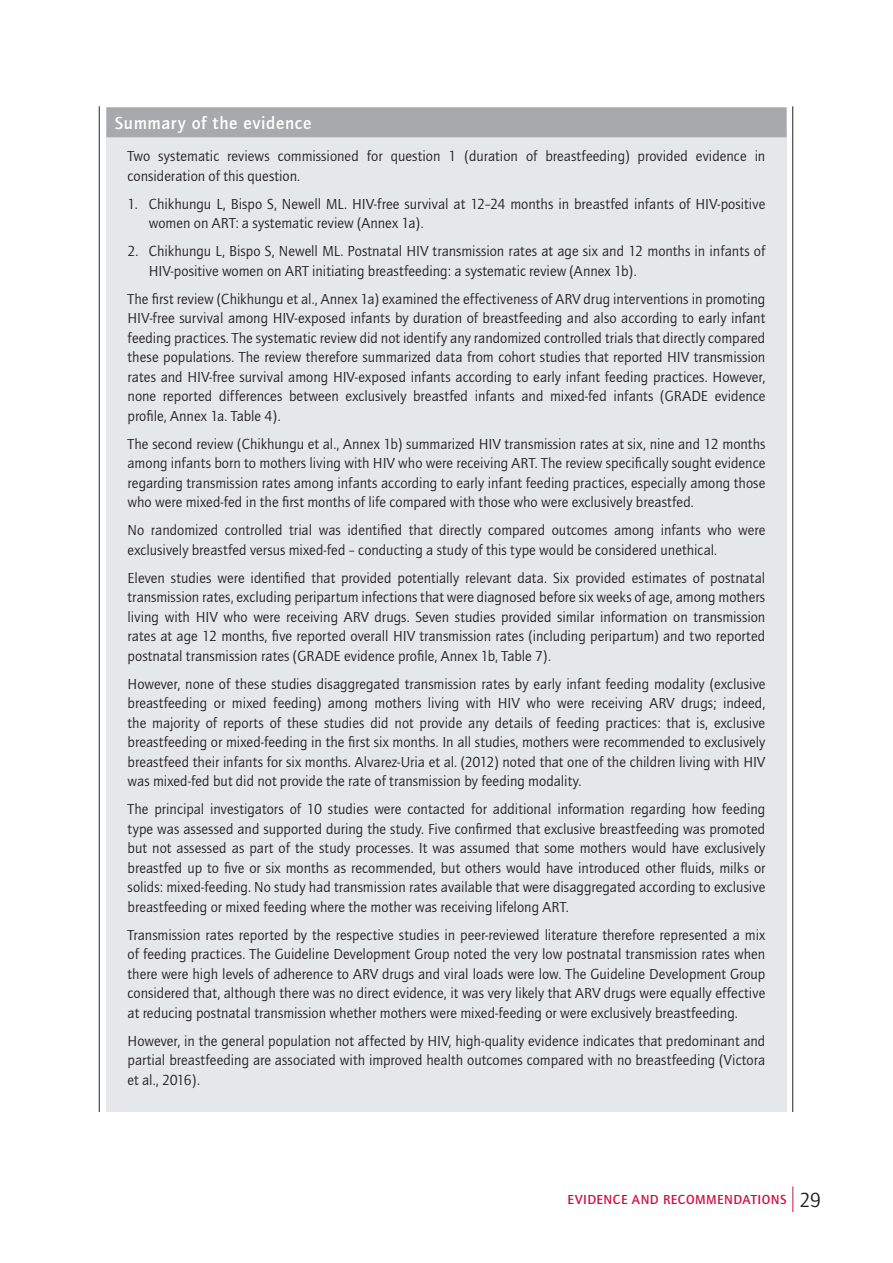
<style>
.page{position:relative;width:893px;height:1263px;background:#fff}
.page>*{position:absolute;margin:0;border:0;box-sizing:border-box;transform-origin:0 0}
.t1{font:700 18px "Quay Itc T";letter-spacing:.03em;color:#fff}
.t2{font:15px/19.5px "Quay Itc T";color:#231f20;text-align:justify}
.t3{font:700 13.5px "Quay Itc T";letter-spacing:.035em;color:#d20d44}
.s1{font-weight:400;font-size:21px;color:#231f20}
</style>
<div class="page">
<svg style="left:792px;top:1186px;width:1px;height:26px"></svg>
<div style="left:106px;top:134px;width:681px;height:978px;background:#e6e7e9"></div>
<hr style="left:99px;top:106px;width:1px;height:1006px;background:#231f20">
<hr style="left:792px;top:106px;width:1px;height:1006px;background:#231f20">
<div style="left:106px;top:107px;width:681px;height:30px;background:#a8a9ad"></div>
<p class="t1" style="left:115px;top:112px;width:198px">Summary of the evidence</p>
<p class="t2" style="left:128px;top:146px;width:639px">Two systematic reviews commissioned for question 1 (duration of breastfeeding) provided evidence in consideration of this question.</p>
<p class="t2" style="left:149px;top:194px;width:618px;text-indent:-21px">1. Chikhungu L, Bispo S, Newell ML. HIV-free survival at 12–24 months in breastfed infants of HIV-positive women on ART: a systematic review (Annex 1a).</p>
<p class="t2" style="left:149px;top:241px;width:618px;text-indent:-21px">2. Chikhungu L, Bispo S, Newell ML. Postnatal HIV transmission rates at age six and 12 months in infants of<br>HIV-positive women on ART initiating breastfeeding: a systematic review (Annex 1b).</p>
<p class="t2" style="left:128px;top:289px;width:639px">The first review (Chikhungu et al., Annex 1a) examined the effectiveness of ARV drug interventions in promoting HIV-free survival among HIV-exposed infants by duration of breastfeeding and also according to early infant feeding practices. The systematic review did not identify any randomized controlled trials that directly compared these populations. The review therefore summarized data from cohort studies that reported HIV transmission rates and HIV-free survival among HIV-exposed infants according to early infant feeding practices. However, none reported differences between exclusively breastfed infants and mixed-fed infants (GRADE evidence profile, Annex 1a. Table 4).</p>
<p class="t2" style="left:128px;top:434px;width:639px">The second review (Chikhungu et al., Annex 1b) summarized HIV transmission rates at six, nine and 12 months among infants born to mothers living with HIV who were receiving ART. The review specifically sought evidence regarding transmission rates among infants according to early infant feeding practices, especially among those who were mixed-fed in the first months of life compared with those who were exclusively breastfed.</p>
<p class="t2" style="left:128px;top:520px;width:639px">No randomized controlled trial was identified that directly compared outcomes among infants who were exclusively breastfed versus mixed-fed – conducting a study of this type would be considered unethical.</p>
<p class="t2" style="left:128px;top:568px;width:639px">Eleven studies were identified that provided potentially relevant data. Six provided estimates of postnatal transmission rates, excluding peripartum infections that were diagnosed before six weeks of age, among mothers living with HIV who were receiving ARV drugs. Seven studies provided similar information on transmission rates at age 12 months, five reported overall HIV transmission rates (including peripartum) and two reported postnatal transmission rates (GRADE evidence profile, Annex 1b, Table 7).</p>
<p class="t2" style="left:128px;top:674px;width:639px">However, none of these studies disaggregated transmission rates by early infant feeding modality (exclusive breastfeeding or mixed feeding) among mothers living with HIV who were receiving ARV drugs; indeed, the majority of reports of these studies did not provide any details of feeding practices: that is, exclusive breastfeeding or mixed-feeding in the first six months. In all studies, mothers were recommended to exclusively breastfeed their infants for six months. Alvarez-Uria et al. (2012) noted that one of the children living with HIV was mixed-fed but did not provide the rate of transmission by feeding modality.</p>
<p class="t2" style="left:128px;top:799px;width:639px">The principal investigators of 10 studies were contacted for additional information regarding how feeding type was assessed and supported during the study. Five confirmed that exclusive breastfeeding was promoted but not assessed as part of the study processes. It was assumed that some mothers would have exclusively breastfed up to five or six months as recommended, but others would have introduced other fluids, milks or solids: mixed-feeding. No study had transmission rates available that were disaggregated according to exclusive breastfeeding or mixed feeding where the mother was receiving lifelong ART.</p>
<p class="t2" style="left:128px;top:925px;width:639px">Transmission rates reported by the respective studies in peer-reviewed literature therefore represented a mix of feeding practices. The Guideline Development Group noted the very low postnatal transmission rates when there were high levels of adherence to ARV drugs and viral loads were low. The Guideline Development Group considered that, although there was no direct evidence, it was very likely that ARV drugs were equally effective at reducing postnatal transmission whether mothers were mixed-feeding or were exclusively breastfeeding.</p>
<p class="t2" style="left:128px;top:1031px;width:639px">However, in the general population not affected by HIV, high-quality evidence indicates that predominant and partial breastfeeding are associated with improved health outcomes compared with no breastfeeding (Victora et al., 2016).</p>
<p class="t3" style="left:567px;top:1191px;width:255px">EVIDENCE AND RECOMMENDATIONS <span class="s1">29</span></p>
</div>
